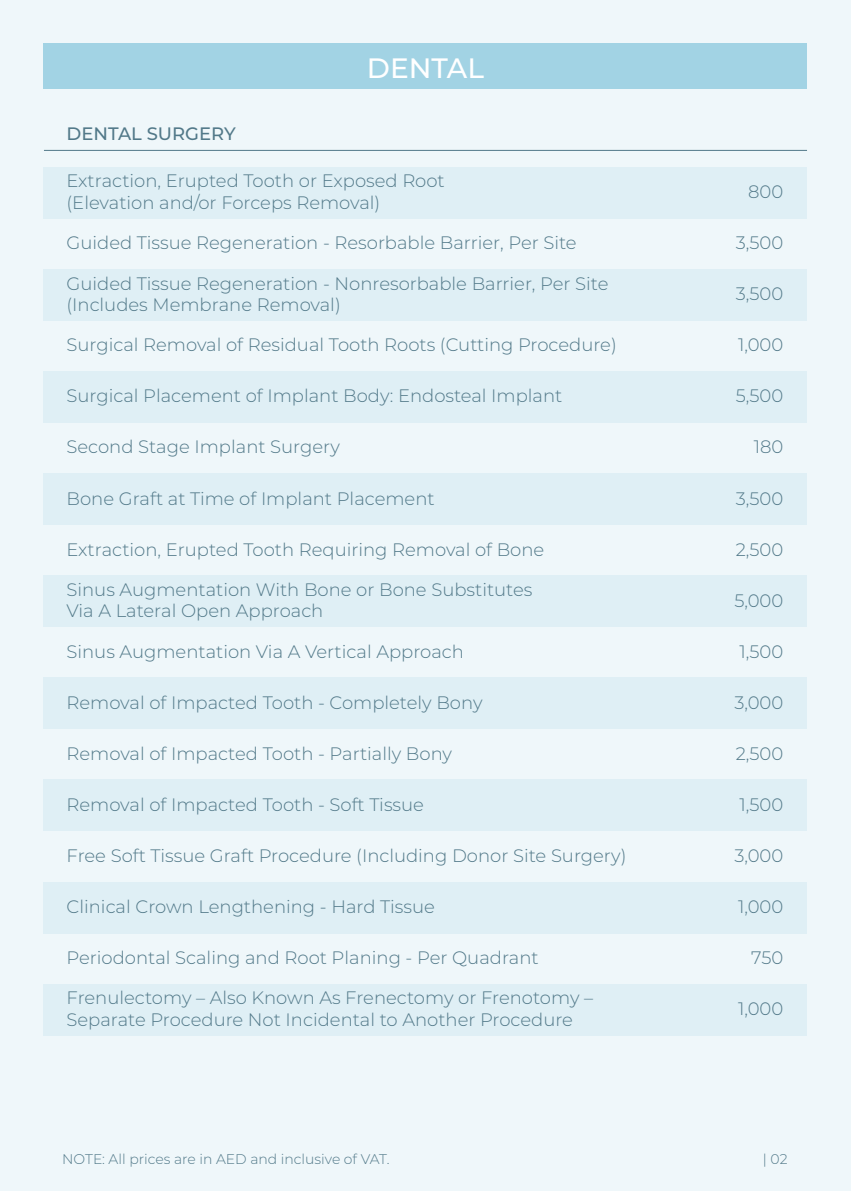
<style>
.page{position:relative;width:851px;height:1191px;background:#fff}
.page>*{position:absolute;margin:0;border:0;box-sizing:border-box;transform-origin:0 0}
.t1{font:500 28px "Montserrat";color:#fff}
.t2{font:300 18px/21.6px "Montserrat";color:#527989}
.t3{font:500 18px "Montserrat";color:#527989}
.t4{font:300 14px "Montserrat";color:#527989}
</style>
<div class="page">
<div style="left:0;top:0;width:850px;height:1191px;background:#eff7fa"></div>
<div style="left:44px;top:44px;width:762px;height:45px;background:#a2d3e4"></div>
<div style="left:44px;top:167px;width:762px;height:51px;background:#dfeff5"></div>
<hr style="left:44px;top:150px;width:762px;height:1px;background:#527989">
<div style="left:44px;top:269px;width:762px;height:51px;background:#dfeff5"></div>
<div style="left:44px;top:371px;width:762px;height:51px;background:#dfeff5"></div>
<div style="left:44px;top:474px;width:762px;height:51px;background:#dfeff5"></div>
<div style="left:44px;top:576px;width:762px;height:51px;background:#dfeff5"></div>
<div style="left:44px;top:678px;width:762px;height:51px;background:#dfeff5"></div>
<div style="left:44px;top:780px;width:762px;height:51px;background:#dfeff5"></div>
<div style="left:44px;top:882px;width:762px;height:51px;background:#dfeff5"></div>
<div style="left:44px;top:984px;width:762px;height:51px;background:#dfeff5"></div>
<p class="t3" style="left:66px;top:121px;width:171px">DENTAL SURGERY</p>
<h1 class="t1" style="left:367px;top:48px;width:119px">DENTAL</h1>
<p class="t2" style="left:66px;top:170px;width:380px">Extraction, Erupted Tooth or Exposed Root (Elevation and/or Forceps Removal)</p>
<p class="t2" style="left:748px;top:180px;width:37px">800</p>
<p class="t2" style="left:66px;top:231px;width:511px">Guided Tissue Regeneration - Resorbable Barrier, Per Site</p>
<p class="t2" style="left:735px;top:231px;width:49px">3,500</p>
<p class="t2" style="left:66px;top:272px;width:543px">Guided Tissue Regeneration - Nonresorbable Barrier, Per Site (Includes Membrane Removal)</p>
<p class="t2" style="left:735px;top:282px;width:49px">3,500</p>
<p class="t2" style="left:66px;top:333px;width:551px">Surgical Removal of Residual Tooth Roots (Cutting Procedure)</p>
<p class="t2" style="left:737px;top:333px;width:47px">1,000</p>
<p class="t2" style="left:66px;top:385px;width:497px">Surgical Placement of Implant Body: Endosteal Implant</p>
<p class="t2" style="left:735px;top:385px;width:49px">5,500</p>
<p class="t2" style="left:66px;top:436px;width:275px">Second Stage Implant Surgery</p>
<p class="t2" style="left:753px;top:436px;width:31px">180</p>
<p class="t2" style="left:66px;top:487px;width:369px">Bone Graft at Time of Implant Placement</p>
<p class="t2" style="left:735px;top:487px;width:49px">3,500</p>
<p class="t2" style="left:66px;top:538px;width:479px">Extraction, Erupted Tooth Requiring Removal of Bone</p>
<p class="t2" style="left:735px;top:538px;width:49px">2,500</p>
<p class="t2" style="left:66px;top:578px;width:467px">Sinus Augmentation With Bone or Bone Substitutes<br>Via A Lateral Open Approach</p>
<p class="t2" style="left:734px;top:589px;width:50px">5,000</p>
<p class="t2" style="left:66px;top:640px;width:399px">Sinus Augmentation Via A Vertical Approach</p>
<p class="t2" style="left:739px;top:640px;width:45px">1,500</p>
<p class="t2" style="left:66px;top:691px;width:417px">Removal of Impacted Tooth - Completely Bony</p>
<p class="t2" style="left:734px;top:691px;width:50px">3,000</p>
<p class="t2" style="left:66px;top:742px;width:387px">Removal of Impacted Tooth - Partially Bony</p>
<p class="t2" style="left:735px;top:742px;width:49px">2,500</p>
<p class="t2" style="left:66px;top:793px;width:359px">Removal of Impacted Tooth - Soft Tissue</p>
<p class="t2" style="left:739px;top:793px;width:45px">1,500</p>
<p class="t2" style="left:66px;top:844px;width:561px">Free Soft Tissue Graft Procedure (Including Donor Site Surgery)</p>
<p class="t2" style="left:734px;top:844px;width:50px">3,000</p>
<p class="t2" style="left:66px;top:895px;width:370px">Clinical Crown Lengthening - Hard Tissue</p>
<p class="t2" style="left:738px;top:895px;width:47px">1,000</p>
<p class="t2" style="left:66px;top:946px;width:473px">Periodontal Scaling and Root Planing - Per Quadrant</p>
<p class="t2" style="left:751px;top:946px;width:34px">750</p>
<p class="t2" style="left:66px;top:986px;width:528px">Frenulectomy – Also Known As Frenectomy or Frenotomy –<br>Separate Procedure Not Incidental to Another Procedure</p>
<p class="t4" style="left:62px;top:1149px;width:328px">NOTE: All prices are in AED and inclusive of VAT.</p>
<p class="t2" style="left:738px;top:997px;width:47px">1,000</p>
<p class="t4" style="left:762px;top:1149px;width:26px">| 02</p>
</div>
